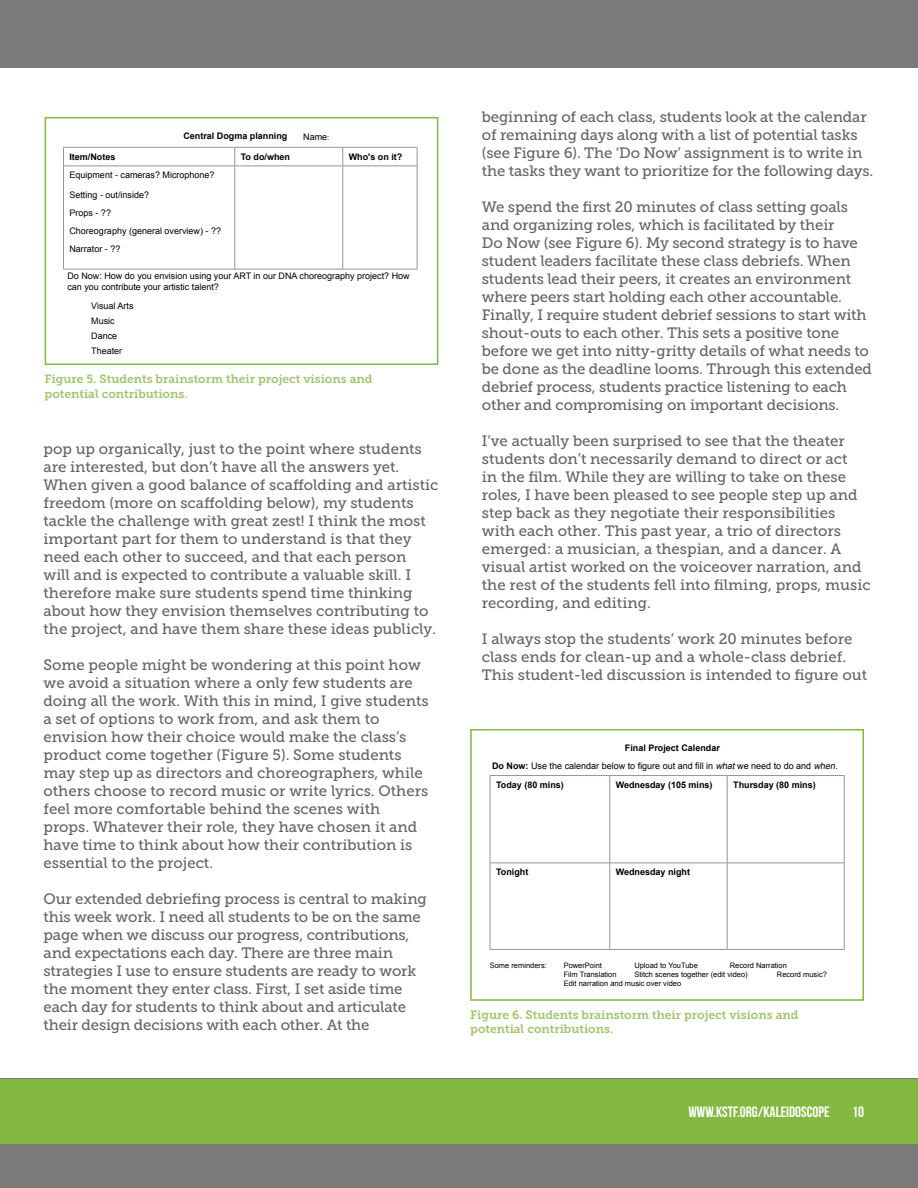
<style>
.page{position:relative;width:918px;height:1188px;background:#fff}
.page>*{position:absolute;margin:0;border:0;box-sizing:border-box;transform-origin:0 0}
.t1{font:15px/18px "Museo Slab 500";letter-spacing:-.005em;color:#636466}
.t2{font:15px "Bebas Neue";color:#fff}
.t3{font:12px/14.4px "Museo Slab 700";color:#a1c56b}
.t4{font:9px/15px "Arial";color:#000}
.t5{font:700 9px "Arial";color:#000}
.t6{font:7.5px "Arial";color:#000}
.s1{font-size:7.5px}
.s2{font-weight:700}
.s3{font-style:italic}
</style>
<div class="page">
<div style="left:0;top:0;width:918px;height:68px;background:#7c7b7a"></div>
<div style="left:0;top:1078px;width:918px;height:110px;background:#7c7b7a"></div>
<div style="left:0;top:1079px;width:918px;height:65px;background:#83b841"></div>
<div style="left:45px;top:117px;width:393px;height:248px;border:2px solid #83b841"></div>
<div style="left:470px;top:729px;width:394px;height:272px;border:2px solid #83b841"></div>
<hr style="left:63px;top:147px;width:172px;height:1px;background:#939598">
<svg style="left:63px;top:148px;width:1px;height:18px"></svg>
<hr style="left:235px;top:147px;width:108px;height:1px;background:#939598">
<svg style="left:234px;top:148px;width:1px;height:18px"></svg>
<hr style="left:343px;top:147px;width:74px;height:1px;background:#939598">
<svg style="left:342px;top:148px;width:1px;height:18px"></svg>
<svg style="left:417px;top:148px;width:1px;height:18px"></svg>
<hr style="left:63px;top:166px;width:172px;height:1px;background:#939598">
<hr style="left:63px;top:166px;width:1px;height:103px;background:#939598">
<hr style="left:235px;top:166px;width:108px;height:1px;background:#939598">
<hr style="left:234px;top:166px;width:1px;height:103px;background:#939598">
<hr style="left:343px;top:166px;width:74px;height:1px;background:#939598">
<hr style="left:342px;top:166px;width:1px;height:103px;background:#939598">
<hr style="left:417px;top:166px;width:1px;height:103px;background:#939598">
<hr style="left:63px;top:269px;width:172px;height:1px;background:#939598">
<hr style="left:235px;top:269px;width:108px;height:1px;background:#939598">
<hr style="left:343px;top:269px;width:74px;height:1px;background:#939598">
<hr style="left:490px;top:775px;width:120px;height:1px;background:#939598">
<hr style="left:490px;top:776px;width:1px;height:87px;background:#939598">
<hr style="left:610px;top:775px;width:117px;height:1px;background:#939598">
<hr style="left:609px;top:776px;width:1px;height:87px;background:#939598">
<hr style="left:727px;top:775px;width:117px;height:1px;background:#939598">
<hr style="left:727px;top:776px;width:1px;height:87px;background:#939598">
<hr style="left:844px;top:776px;width:1px;height:87px;background:#939598">
<hr style="left:490px;top:863px;width:120px;height:1px;background:#939598">
<hr style="left:490px;top:863px;width:1px;height:86px;background:#939598">
<hr style="left:610px;top:863px;width:117px;height:1px;background:#939598">
<hr style="left:609px;top:863px;width:1px;height:86px;background:#939598">
<hr style="left:727px;top:863px;width:117px;height:1px;background:#939598">
<hr style="left:727px;top:863px;width:1px;height:86px;background:#939598">
<hr style="left:844px;top:863px;width:1px;height:86px;background:#939598">
<hr style="left:490px;top:949px;width:120px;height:1px;background:#939598">
<hr style="left:610px;top:949px;width:117px;height:1px;background:#939598">
<hr style="left:727px;top:949px;width:117px;height:1px;background:#939598">
<p class="t5" style="left:183px;top:130px;width:106px">Central Dogma planning</p>
<p class="t4" style="left:303px;top:129px;width:28px">Name<span class="s1">:</span></p>
<p class="t5" style="left:69px;top:151px;width:48px">Item/Notes</p>
<p class="t5" style="left:241px;top:151px;width:51px">To do/when</p>
<p class="t5" style="left:349px;top:151px;width:55px">Who's on it?</p>
<p class="t4" style="left:69px;top:165px;width:147px;line-height:19.8px">Equipment - cameras? Microphone?<br>Setting - out/inside?</p>
<p class="t4" style="left:69px;top:204px;width:153px;line-height:18px">Props - ??<br>Choreography (general overview) - ??<br>Narrator - ??</p>
<p class="t4" style="left:67px;top:271px;width:344px;line-height:10.8px">Do Now: How do you envision using your ART in our DNA choreography project? How can you contribute your artistic talent?</p>
<p class="t4" style="left:91px;top:298px;width:44px">Visual Arts<br>Music<br>Dance<br>Theater</p>
<p class="t3" style="left:45px;top:372px;width:330px">Figure 5. Students brainstorm their project visions and potential contributions.</p>
<p class="t1" style="left:44px;top:440px;width:396px">pop up organically, just to the point where students are interested, but don’t have all the answers yet.<br>When given a good balance of scaffolding and artistic freedom (more on scaffolding below), my students tackle the challenge with great zest! I think the most important part for them to understand is that they need each other to succeed, and that each person<br>will and is expected to contribute a valuable skill. I therefore make sure students spend time thinking about how they envision themselves contributing to the project, and have them share these ideas publicly.</p>
<p class="t1" style="left:44px;top:656px;width:387px">Some people might be wondering at this point how we avoid a situation where a only few students are doing all the work. With this in mind, I give students a set of options to work from, and ask them to envision how their choice would make the class’s product come together (Figure 5). Some students may step up as directors and choreographers, while others choose to record music or write lyrics. Others feel more comfortable behind the scenes with props. Whatever their role, they have chosen it and have time to think about how their contribution is essential to the project.</p>
<p class="t1" style="left:44px;top:890px;width:385px">Our extended debriefing process is central to making this week work. I need all students to be on the same page when we discuss our progress, contributions, and expectations each day. There are three main strategies I use to ensure students are ready to work the moment they enter class. First, I set aside time each day for students to think about and articulate their design decisions with each other. At the</p>
<p class="t1" style="left:482px;top:108px;width:393px">beginning of each class, students look at the calendar of remaining days along with a list of potential tasks (see Figure 6). The ‘Do Now’ assignment is to write in the tasks they want to prioritize for the following days.</p>
<p class="t1" style="left:482px;top:198px;width:392px">We spend the first 20 minutes of class setting goals and organizing roles, which is facilitated by their<br>Do Now (see Figure 6). My second strategy is to have student leaders facilitate these class debriefs. When students lead their peers, it creates an environment where peers start holding each other accountable.<br>Finally, I require student debrief sessions to start with shout-outs to each other. This sets a positive tone before we get into nitty-gritty details of what needs to be done as the deadline looms. Through this extended debrief process, students practice listening to each other and compromising on important decisions.</p>
<p class="t1" style="left:482px;top:432px;width:390px">I’ve actually been surprised to see that the theater students don’t necessarily demand to direct or act<br>in the film. While they are willing to take on these roles, I have been pleased to see people step up and step back as they negotiate their responsibilities with each other. This past year, a trio of directors emerged: a musician, a thespian, and a dancer. A visual artist worked on the voiceover narration, and the rest of the students fell into filming, props, music recording, and editing.</p>
<p class="t1" style="left:482px;top:630px;width:387px">I always stop the students’ work 20 minutes before class ends for clean-up and a whole-class debrief.<br>This student-led discussion is intended to figure out</p>
<p class="t4" style="left:492px;top:739px;width:347px;line-height:17.5px;text-indent:133px"><span class="s2">Final Project Calendar<br>Do Now:</span> Use the calendar below to figure out and fill in <span class="s3">what</span>we need to do and <span class="s3">when</span>.</p>
<p class="t5" style="left:496px;top:779px;width:69px">Today (80 mins)</p>
<p class="t5" style="left:616px;top:779px;width:98px">Wednesday (105 mins)</p>
<p class="t5" style="left:733px;top:779px;width:84px">Thursday (80 mins)</p>
<p class="t5" style="left:496px;top:866px;width:34px">Tonight</p>
<p class="t5" style="left:616px;top:866px;width:76px">Wednesday night</p>
<p class="t6" style="left:490px;top:961px;width:59px">Some reminders:</p>
<p class="t6" style="left:564px;top:961px;width:40px">PowerPoint</p>
<p class="t6" style="left:634px;top:961px;width:65px">Upload to YouTube</p>
<p class="t6" style="left:730px;top:961px;width:59px">Record Narration</p>
<p class="t6" style="left:564px;top:970px;width:54px">Film Translation</p>
<p class="t6" style="left:634px;top:970px;width:115px">Stitch scenes together (edit video)</p>
<p class="t6" style="left:777px;top:970px;width:52px">Record music?</p>
<p class="t6" style="left:564px;top:979px;width:119px">Edit narration and music over video</p>
<p class="t3" style="left:470px;top:1008px;width:330px">Figure 6. Students brainstorm their project visions and potential contributions.</p>
<p class="t2" style="left:688px;top:1104px;width:143px">WWW.KSTF.ORG/KALEIDOSCOPE</p>
<p class="t2" style="left:852px;top:1104px;width:13px">10</p>
</div>
